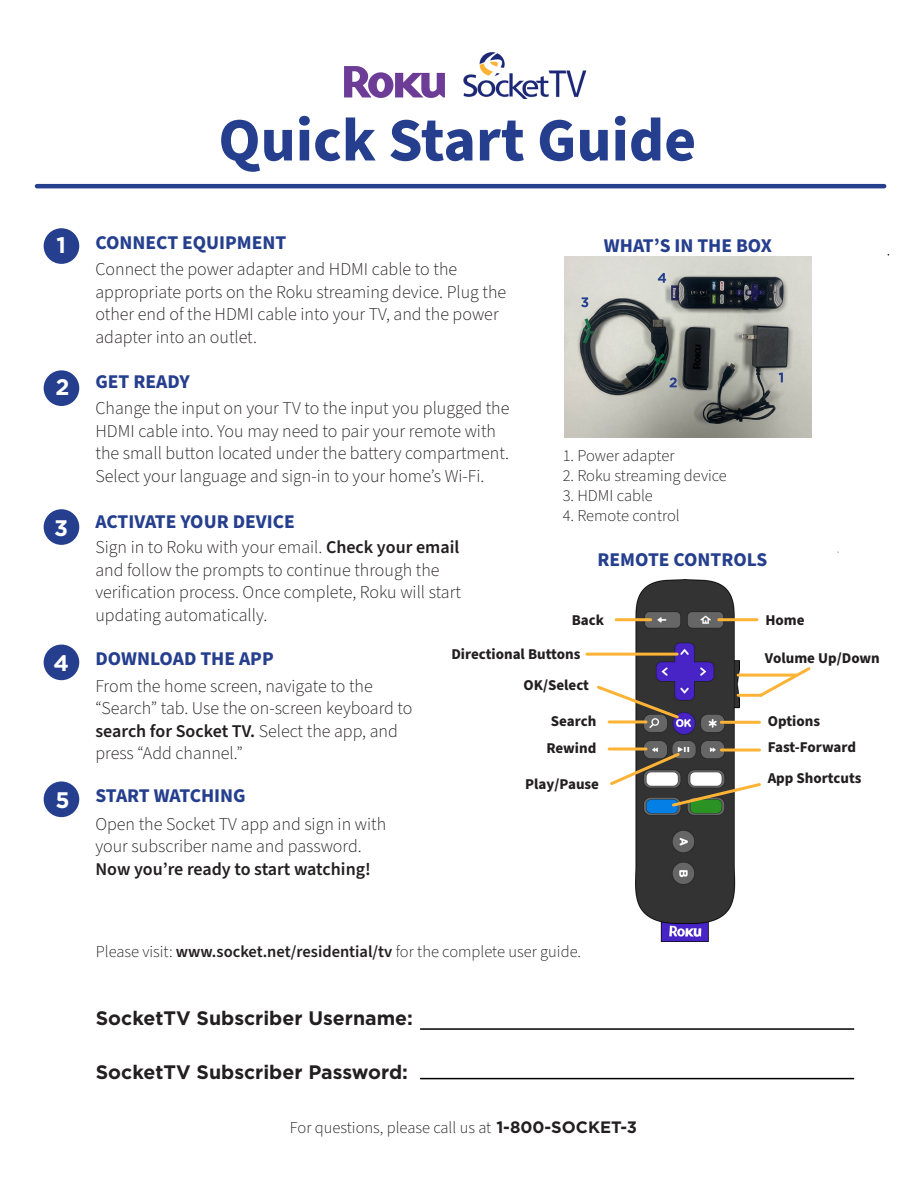
<style>
.page{position:relative;width:918px;height:1188px;background:#fff}
.page>*{position:absolute;margin:0;border:0;box-sizing:border-box;transform-origin:0 0}
.t1{font:700 61.5px "Source Sans Pro";color:#253f8e}
.t2{font:700 22.5px "Gotham";color:#fff}
.t3{font:700 19.5px "Source Sans Pro";color:#253f8e}
.t4{font:700 19.5px "Gotham";color:#231f20}
.t5{font:300 18px/22.5px "Source Sans Pro";color:#231f20}
.t6{font:300 16.5px "Source Sans Pro";color:#231f20}
.t7{font:700 15px "Source Sans Pro";color:#231f20}
.s1{font-weight:600}
.s2{font-family:"Gotham";font-weight:700}
</style>
<div class="page">
<hr style="left:37px;top:184px;width:847px;height:4px;background:#253f8e">
<div style="left:44px;top:228px;width:35px;height:36px;background:#253f8e;border-radius:50%"></div>
<div style="left:44px;top:370px;width:35px;height:36px;background:#253f8e;border-radius:50%"></div>
<div style="left:44px;top:509px;width:35px;height:36px;background:#253f8e;border-radius:50%"></div>
<div style="left:44px;top:645px;width:35px;height:35px;background:#253f8e;border-radius:50%"></div>
<hr style="left:420px;top:1028px;width:434px;height:2px;background:#000">
<hr style="left:420px;top:1078px;width:434px;height:1px;background:#000">
<img style="left:564px;top:257px;width:248px;height:181px">
<svg style="left:779px;top:373px;width:4px;height:9px"></svg>
<svg style="left:670px;top:377px;width:7px;height:10px"></svg>
<svg style="left:581px;top:297px;width:7px;height:10px"></svg>
<svg style="left:658px;top:273px;width:8px;height:10px"></svg>
<img style="left:463px;top:52px;width:124px;height:47px">
<img style="left:345px;top:66px;width:99px;height:31px">
<div style="left:44px;top:781px;width:35px;height:36px;background:#253f8e;border-radius:50%"></div>
<img style="left:636px;top:579px;width:104px;height:362px">
<hr style="left:721px;top:721px;width:39px;height:3px;background:#fcb336">
<hr style="left:609px;top:720px;width:37px;height:3px;background:#fcb336">
<hr style="left:587px;top:653px;width:90px;height:3px;background:#fcb336">
<hr style="left:738px;top:674px;width:58px;height:3px;background:#fcb336">
<hr style="left:738px;top:694px;width:23px;height:3px;background:#fcb336">
<hr style="left:616px;top:618px;width:35px;height:3px;background:#fcb336">
<svg style="left:757px;top:667px;width:54px;height:30px"></svg>
<hr style="left:719px;top:618px;width:38px;height:3px;background:#fcb336">
<svg style="left:597px;top:683px;width:84px;height:38px"></svg>
<hr style="left:721px;top:749px;width:39px;height:3px;background:#fcb336">
<svg style="left:608px;top:750px;width:153px;height:59px"></svg>
<hr style="left:609px;top:747px;width:37px;height:3px;background:#fcb336">
<p class="t1" style="left:218px;top:98px;width:479px">Quick Start Guide</p>
<p class="t2" style="left:56px;top:230px;width:11px">1</p>
<p class="t3" style="left:95px;top:229px;width:193px">CONNECT EQUIPMENT</p>
<p class="t5" style="left:95px;top:259px;width:412px">Connect the power adapter and HDMI cable to the appropriate ports on the Roku streaming device. Plug the other end of the HDMI cable into your TV, and the power adapter into an outlet.</p>
<p class="t2" style="left:56px;top:372px;width:16px">2</p>
<p class="t3" style="left:95px;top:369px;width:96px">GET READY</p>
<p class="t5" style="left:95px;top:398px;width:416px">Change the input on your TV to the input you plugged the HDMI cable into. You may need to pair your remote with the small button located under the battery compartment.<br>Select your language and sign-in to your home’s Wi-Fi.</p>
<p class="t2" style="left:54px;top:513px;width:15px">3</p>
<p class="t3" style="left:95px;top:508px;width:201px">ACTIVATE YOUR DEVICE</p>
<p class="t5" style="left:95px;top:537px;width:365px">Sign in to Roku with your email. <span class="s1">Check your email</span></p>
<p class="t5" style="left:95px;top:559px;width:367px">and follow the prompts to continue through the verification process. Once complete, Roku will start updating automatically.</p>
<p class="t2" style="left:53px;top:648px;width:17px">4</p>
<p class="t3" style="left:95px;top:645px;width:180px">DOWNLOAD THE APP</p>
<p class="t5" style="left:95px;top:675px;width:319px">From the home screen, navigate to the “Search” tab. Use the on-screen keyboard to <span class="s1">search for Socket TV.</span> Select the app, and press “Add channel.”</p>
<p class="t3" style="left:604px;top:232px;width:169px">WHAT’S IN THE BOX</p>
<p class="t6" style="left:563px;top:445px;width:113px">1. Power adapter</p>
<p class="t6" style="left:563px;top:464px;width:166px">2. Roku streaming device</p>
<p class="t6" style="left:563px;top:484px;width:92px">3. HDMI cable</p>
<p class="t6" style="left:563px;top:504px;width:119px">4. Remote control</p>
<p class="t3" style="left:598px;top:546px;width:171px">REMOTE CONTROLS</p>
<p class="t7" style="left:572px;top:610px;width:34px">Back</p>
<p class="t7" style="left:765px;top:610px;width:41px">Home</p>
<p class="t7" style="left:451px;top:644px;width:131px">Directional Buttons</p>
<p class="t7" style="left:765px;top:648px;width:116px">Volume Up/Down</p>
<p class="t7" style="left:523px;top:674px;width:67px">OK/Select</p>
<p class="t7" style="left:551px;top:711px;width:47px">Search</p>
<p class="t7" style="left:768px;top:711px;width:54px">Options</p>
<p class="t7" style="left:768px;top:737px;width:90px">Fast-Forward</p>
<p class="t7" style="left:546px;top:738px;width:51px">Rewind</p>
<p class="t2" style="left:56px;top:785px;width:16px">5</p>
<p class="t3" style="left:95px;top:783px;width:152px">START WATCHING</p>
<p class="t5" style="left:95px;top:813px;width:292px">Open the Socket TV app and sign in with your subscriber name and password.<br><span class="s1">Now you’re ready to start watching!</span></p>
<p class="t7" style="left:525px;top:773px;width:75px">Play/Pause</p>
<p class="t6" style="left:96px;top:941px;width:487px">Please visit: <span class="s1">www.socket.net/residential/tv</span> for the complete user guide.</p>
<p class="t4" style="left:96px;top:1005px;width:319px">SocketTV Subscriber Username:</p>
<p class="t4" style="left:96px;top:1059px;width:314px">SocketTV Subscriber Password:</p>
<p class="t6" style="left:290px;top:1116px;width:349px">For questions, please call us at <span class="s2">1-800-SOCKET-3</span></p>
<p class="t7" style="left:768px;top:768px;width:95px">App Shortcuts</p>
</div>
